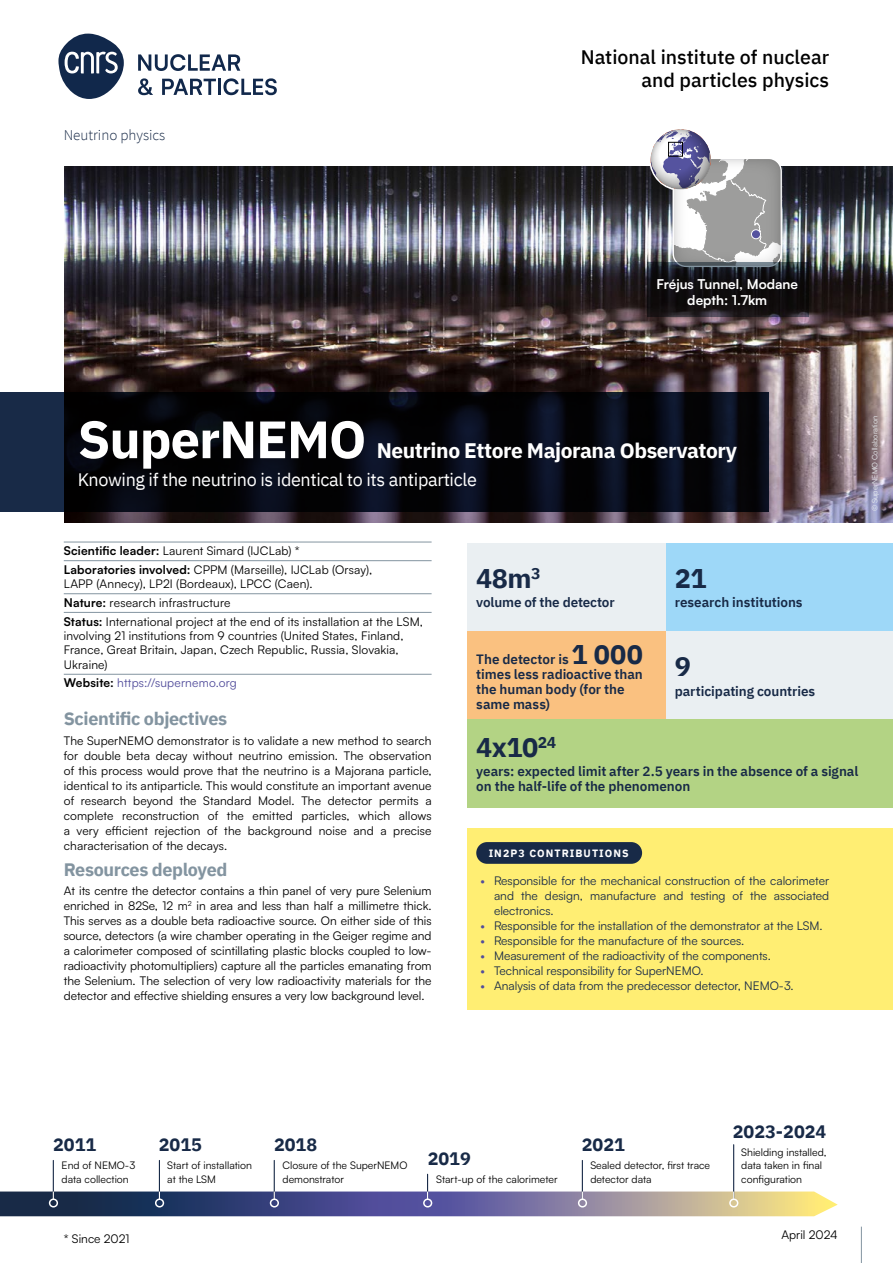
<style>
.page{position:relative;width:893px;height:1263px;background:#fff}
.page>*{position:absolute;margin:0;border:0;box-sizing:border-box;transform-origin:0 0}
.t1{font:700 52.5px "IBM Plex Sans";letter-spacing:-.02em;color:#fff}
.t2{font:700 27px "IBM Plex Sans";letter-spacing:-.02em;color:#182a47}
.t3{font:700 21px "IBM Plex Sans";letter-spacing:-.02em;color:#fff}
.t4{font:500 19.5px/22.5px "IBM Plex Sans";color:#000;text-align:right}
.t5{font:18px "IBM Plex Sans";letter-spacing:-.02em;color:#fff}
.t6{font:700 18px "IBM Plex Sans";letter-spacing:-.02em;color:#8394a0}
.t7{font:700 18px "IBM Plex Sans";color:#182a47}
.t8{font:300 15px "Source Sans Pro";color:#182a47}
.t9{font:600 13.5px/15px "IBM Plex Sans";letter-spacing:-.005em;color:#182a47}
.t10{font:700 13.5px/16.2px "Satoshi";color:#fff;text-align:center}
.t11{font:12px/15px "Satoshi";letter-spacing:.01em;color:#000}
.t12{font:12px/15px "Satoshi";color:#182a47;text-align:justify}
.t13{font:12px "Satoshi";letter-spacing:.015em;color:#524d9b}
.t14{font:10.5px/13.5px "Satoshi";color:#000}
.t15{font:700 10.5px "IBM Plex Sans";letter-spacing:.1em;color:#fff}
.t16{font:7.5px "Satoshi";color:#eaeff2}
.s1{font-weight:700}
.s2{font-weight:700;color:#000}
.s3{font-weight:700;font-size:27px}
.s4{color:#524d9b}
</style>
<div class="page">
<img style="left:65px;top:167px;width:828px;height:356px">
<svg style="left:58px;top:34px;width:66px;height:65px"></svg>
<svg style="left:138px;top:54px;width:102px;height:17px"></svg>
<svg style="left:138px;top:78px;width:15px;height:17px"></svg>
<svg style="left:162px;top:79px;width:54px;height:16px"></svg>
<hr style="left:218px;top:79px;width:3px;height:16px;background:#11284b">
<svg style="left:223px;top:78px;width:54px;height:17px"></svg>
<svg style="left:651px;top:129px;width:129px;height:133px"></svg>
<svg style="left:651px;top:129px;width:60px;height:60px;background:#8e8daf"></svg>
<div style="left:668px;top:142px;width:15px;height:15px;border:1px solid #000"></div>
<hr style="left:53px;top:1160px;width:1px;height:39px;background:#182a47">
<hr style="left:733px;top:1145px;width:1px;height:54px;background:#182a47">
<hr style="left:582px;top:1160px;width:1px;height:39px;background:#182a47">
<hr style="left:274px;top:1160px;width:1px;height:39px;background:#182a47">
<hr style="left:159px;top:1160px;width:1px;height:39px;background:#182a47">
<svg style="left:0;top:1174px;width:838px;height:42px"></svg>
<svg style="left:647px;top:262px;width:161px;height:55px;background:#19191d"></svg>
<svg style="left:0;top:392px;width:769px;height:119px;background:#060912"></svg>
<hr style="left:861px;top:1226px;width:1px;height:37px;background:#8394a0">
<div style="left:468px;top:543px;width:198px;height:88px;background:#eaeff2"></div>
<div style="left:666px;top:543px;width:227px;height:88px;background:#9ed8f8"></div>
<div style="left:666px;top:631px;width:227px;height:89px;background:#eaeff2"></div>
<div style="left:468px;top:631px;width:198px;height:89px;background:#fac180"></div>
<div style="left:468px;top:720px;width:425px;height:88px;background:#b3d384"></div>
<div style="left:468px;top:828px;width:425px;height:181px;background:#ffee73"></div>
<hr style="left:64px;top:542px;width:368px;height:1px;background:#8394a0">
<hr style="left:64px;top:560px;width:368px;height:1px;background:#8394a0">
<hr style="left:64px;top:593px;width:368px;height:1px;background:#8394a0">
<hr style="left:64px;top:612px;width:368px;height:1px;background:#8394a0">
<hr style="left:64px;top:674px;width:368px;height:1px;background:#8394a0">
<div style="left:476px;top:842px;width:166px;height:22px;background:#182a47;border-radius:11px"></div>
<p class="t8" style="left:64px;top:126px;width:103px">Neutrino physics</p>
<h3 class="t4" style="left:581px;top:44px;width:250px">National institute of nuclear and particles physics</h3>
<p class="t10" style="left:656px;top:275px;width:143px">Fréjus Tunnel, Modane depth: 1.7km</p>
<h1 class="t1" style="left:78px;top:398px;width:290px">SuperNEMO</h1>
<h3 class="t3" style="left:377px;top:434px;width:362px">Neutrino Ettore Majorana Observatory</h3>
<h3 class="t5" style="left:78px;top:466px;width:401px">Knowing if the neutrino is identical to its antiparticle</h3>
<p class="t11" style="left:64px;top:541px;width:310px;line-height:18.6px"><span class="s1">Scientific leader:</span> Laurent Simard (IJCLab) *<br><span class="s1">Laboratories involved:</span> CPPM (Marseille), IJCLab (Orsay),</p>
<p class="t11" style="left:64px;top:574px;width:361px;line-height:18.6px">LAPP (Annecy), LP2I (Bordeaux), LPCC (Caen).<br><span class="s1">Nature:</span> research infrastructure<br><span class="s1">Status:</span> International project at the end of its installation at the LSM,</p>
<p class="t11" style="left:64px;top:628px;width:341px;line-height:14.4px">involving 21 institutions from 9 countries (United States, Finland,<br>France, Great Britain, Japan, Czech Republic, Russia, Slovakia,<br>Ukraine)</p>
<p class="t13" style="left:64px;top:675px;width:175px"><span class="s2">Website:</span> https://supernemo.org</p>
<h2 class="t2" style="left:476px;top:557px;width:66px">48m<sup>3</sup></h2>
<p class="t9" style="left:476px;top:594px;width:140px">volume of the detector</p>
<h2 class="t2" style="left:675px;top:557px;width:33px">21</h2>
<p class="t9" style="left:675px;top:594px;width:130px">research institutions</p>
<p class="t9" style="left:476px;top:650px;width:168px">The detector is <span class="s3">1 000 </span>times less radioactive than the human body (for the same mass)</p>
<h2 class="t2" style="left:476px;top:726px;width:82px">4x10<sup>24</sup></h2>
<p class="t9" style="left:476px;top:763px;width:384px">years: expected limit after 2.5 years in the absence of a signal on the half-life of the phenomenon</p>
<h2 class="t2" style="left:675px;top:645px;width:18px">9</h2>
<p class="t9" style="left:675px;top:682px;width:142px">participating countries</p>
<h3 class="t6" style="left:64px;top:705px;width:165px">Scientific objectives</h3>
<p class="t11" style="left:64px;top:732px;width:369px;text-align:justify">The SuperNEMO demonstrator is to validate a new method to search for double beta decay without neutrino emission. The observation of this process would prove that the neutrino is a Majorana particle, identical to its antiparticle. This would constitute an important avenue of research beyond the Standard Model. The detector permits a complete reconstruction of the emitted particles, which allows a very efficient rejection of the background noise and a precise characterisation of the decays.</p>
<h3 class="t6" style="left:64px;top:855px;width:165px">Resources deployed</h3>
<p class="t11" style="left:64px;top:882px;width:369px;text-align:justify">At its centre the detector contains a thin panel of very pure Selenium enriched in 82Se, 12 m<sup>2</sup> in area and less than half a millimetre thick.<br>This serves as a double beta radioactive source. On either side of this source, detectors (a wire chamber operating in the Geiger regime and a calorimeter composed of scintillating plastic blocks coupled to low&shy;radioactivity photomultipliers) capture all the particles emanating from the Selenium. The selection of very low radioactivity materials for the detector and effective shielding ensures a very low background level.</p>
<p class="t12" style="left:494px;top:872px;width:337px;text-indent:-14px"><span class="s4">•</span> Responsible for the mechanical construction of the calorimeter and the design, manufacture and testing of the associated electronics.</p>
<p class="t15" style="left:489px;top:845px;width:142px">IN2P3 CONTRIBUTIONS</p>
<p class="t12" style="left:480px;top:917px;width:344px"><span class="s4">•</span> Responsible for the installation of the demonstrator at the LSM.</p>
<p class="t12" style="left:480px;top:932px;width:265px"><span class="s4">•</span> Responsible for the manufacture of the sources.</p>
<p class="t12" style="left:480px;top:947px;width:292px"><span class="s4">•</span> Measurement of the radioactivity of the components.</p>
<p class="t12" style="left:480px;top:962px;width:225px"><span class="s4">•</span> Technical responsibility for SuperNEMO.</p>
<p class="t12" style="left:480px;top:977px;width:315px"><span class="s4">•</span> Analysis of data from the predecessor detector, NEMO-3.</p>
<p class="t16" style="left:870px;top:511px;width:97px;rotate:-90deg">© SuperNEMO Collaboration</p>
<h3 class="t7" style="left:53px;top:1131px;width:45px">2011</h3>
<p class="t14" style="left:62px;top:1158px;width:75px">End of NEMO-3 data collection</p>
<p class="t11" style="left:64px;top:1231px;width:67px">* Since 2021</p>
<h3 class="t7" style="left:159px;top:1131px;width:45px">2015</h3>
<p class="t14" style="left:167px;top:1158px;width:86px">Start of installation at the LSM</p>
<h3 class="t7" style="left:274px;top:1131px;width:45px">2018</h3>
<p class="t14" style="left:283px;top:1158px;width:126px">Closure of the SuperNEMO demonstrator</p>
<h3 class="t7" style="left:428px;top:1144px;width:45px">2019</h3>
<p class="t14" style="left:436px;top:1172px;width:123px">Start-up of the calorimeter</p>
<h3 class="t7" style="left:582px;top:1131px;width:45px">2021</h3>
<p class="t14" style="left:590px;top:1158px;width:121px">Sealed detector, first trace detector data</p>
<h3 class="t7" style="left:733px;top:1117px;width:95px">2023-2024</h3>
<p class="t14" style="left:741px;top:1145px;width:87px">Shielding installed, data taken in final configuration</p>
<p class="t11" style="left:781px;top:1226px;width:58px">April 2024</p>
</div>
